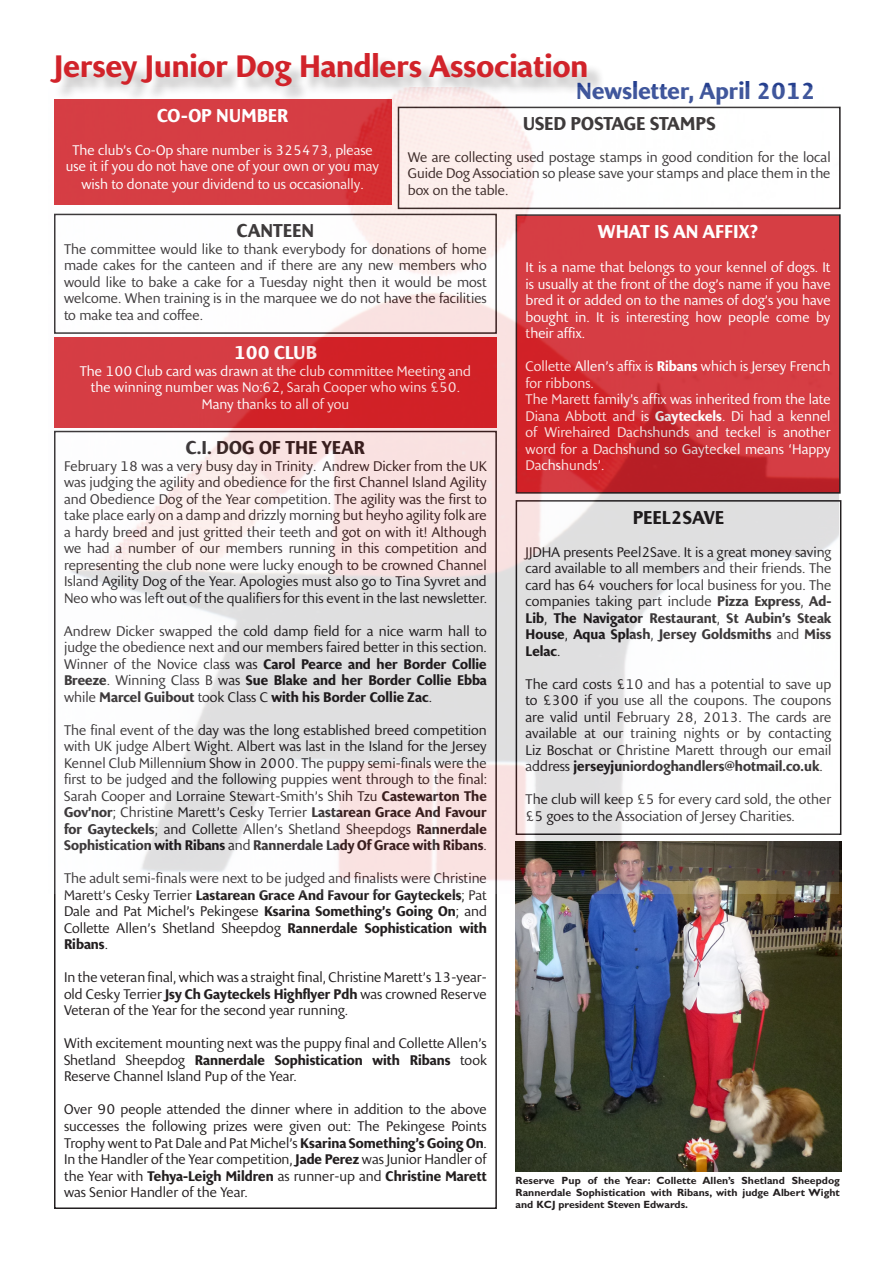
<style>
.page{position:relative;width:893px;height:1263px;background:#fff}
.page>*{position:absolute;margin:0;border:0;box-sizing:border-box;transform-origin:0 0}
.t1{font:700 30px "Presence";color:#d1232a}
.t2{font:700 22.5px "Presence";color:#253f8e}
.t3{font:700 18px "Presence";color:#231f20}
.t4{font:700 18px "Presence";color:#fff}
.t5{font:13.5px/16.5px "Presence";color:#231f20;text-align:justify}
.t6{font:13.5px/16.5px "Presence";color:#fff;text-align:justify}
.t7{font:700 10.5px/12px "Gill Sans";color:#231f20;text-align:justify}
.s1{font-weight:700}
</style>
<div class="page">
<div style="left:53px;top:55px;width:552px;height:50px;background:#231f20;opacity:.3"></div>
<img style="left:516px;top:841px;width:325px;height:330px">
<img style="left:53px;top:87px;width:786px;height:806px">
<p class="t1" style="left:54px;top:48px;width:536px">Jersey Junior Dog Handlers Association</p>
<p class="t2" style="left:576px;top:77px;width:241px">Newsletter, April 2012</p>
<p class="t4" style="left:157px;top:104px;width:133px">CO-OP NUMBER</p>
<p class="t6" style="left:66px;top:142px;width:315px;text-align:center">The club’s Co-Op share number is 325473, please use it if you do not have one of your own or you may</p>
<p class="t6" style="left:81px;top:176px;width:284px">wish to donate your dividend to us occasionally.</p>
<p class="t3" style="left:523px;top:113px;width:194px">USED POSTAGE STAMPS</p>
<p class="t5" style="left:408px;top:149px;width:424px">We are collecting used postage stamps in good condition for the local Guide Dog Association so please save your stamps and place them in the box on the table.</p>
<p class="t3" style="left:237px;top:220px;width:79px">CANTEEN</p>
<p class="t5" style="left:64px;top:241px;width:424px">The committee would like to thank everybody for donations of home made cakes for the canteen and if there are any new members who would like to bake a cake for a Tuesday night then it would be most welcome. When training is in the marquee we do not have the facilities to make tea and coffee.</p>
<p class="t4" style="left:234px;top:342px;width:84px">100 CLUB</p>
<p class="t6" style="left:80px;top:363px;width:393px">The 100 Club card was drawn at the club committee Meeting and</p>
<p class="t6" style="left:91px;top:379px;width:371px">the winning number was No:62, Sarah Cooper who wins £50.</p>
<p class="t6" style="left:202px;top:396px;width:149px">Many thanks to all of you</p>
<p class="t3" style="left:186px;top:437px;width:181px">C.I. DOG OF THE YEAR</p>
<p class="t5" style="left:64px;top:458px;width:424px">February 18 was a very busy day in Trinity. Andrew Dicker from the UK was judging the agility and obedience for the first Channel Island Agility and Obedience Dog of the Year competition. The agility was the first to take place early on a damp and drizzly morning but heyho agility folk are a hardy breed and just gritted their teeth and got on with it! Although we had a number of our members running in this competition and representing the club none were lucky enough to be crowned Channel Island Agility Dog of the Year. Apologies must also go to Tina Syvret and Neo who was left out of the qualifiers for this event in the last newsletter.</p>
<p class="t5" style="left:64px;top:623px;width:424px">Andrew Dicker swapped the cold damp field for a nice warm hall to judge the obedience next and our members faired better in this section.<br>Winner of the Novice class was <span class="s1">Carol Pearce and her Border Collie Breeze</span>. Winning Class B was <span class="s1">Sue Blake and her Border Collie Ebba </span>while <span class="s1">Marcel Guibout</span> took Class C <span class="s1">with his Border Collie Zac</span>.</p>
<p class="t5" style="left:64px;top:722px;width:424px">The final event of the day was the long established breed competition with UK judge Albert Wight. Albert was last in the Island for the Jersey Kennel Club Millennium Show in 2000. The puppy semi-finals were the first to be judged and the following puppies went through to the final:<br>Sarah Cooper and Lorraine Stewart-Smith’s Shih Tzu <span class="s1">Castewarton The Gov’nor</span>; Christine Marett’s Cesky Terrier <span class="s1">Lastarean Grace And Favour for Gayteckels</span>; and Collette Allen’s Shetland Sheepdogs <span class="s1">Rannerdale Sophistication with Ribans</span> and <span class="s1">Rannerdale Lady Of Grace with Ribans</span>.</p>
<p class="t5" style="left:64px;top:871px;width:424px">The adult semi-finals were next to be judged and finalists were Christine Marett’s Cesky Terrier <span class="s1">Lastarean Grace And Favour for Gayteckels</span>; Pat Dale and Pat Michel’s Pekingese <span class="s1">Ksarina Something’s Going On</span>; and Collette Allen’s Shetland Sheepdog <span class="s1">Rannerdale Sophistication with Ribans</span>.</p>
<p class="t5" style="left:64px;top:970px;width:424px">In the veteran final, which was a straight final, Christine Marett’s 13-year&shy;old Cesky Terrier <span class="s1">Jsy Ch Gayteckels Highflyer Pdh</span> was crowned Reserve Veteran of the Year for the second year running.</p>
<p class="t5" style="left:64px;top:1036px;width:424px">With excitement mounting next was the puppy final and Collette Allen’s Shetland Sheepdog <span class="s1">Rannerdale Sophistication with Ribans</span> took Reserve Channel Island Pup of the Year.</p>
<p class="t5" style="left:64px;top:1102px;width:424px">Over 90 people attended the dinner where in addition to the above successes the following prizes were given out: The Pekingese Points Trophy went to Pat Dale and Pat Michel’s <span class="s1">Ksarina Something’s Going On</span>.<br>In the Handler of the Year competition, <span class="s1">Jade Perez</span> was Junior Handler of the Year with <span class="s1">Tehya-Leigh Mildren</span> as runner-up and <span class="s1">Christine Marett </span>was Senior Handler of the Year.</p>
<p class="t4" style="left:598px;top:221px;width:162px">WHAT IS AN AFFIX?</p>
<p class="t6" style="left:526px;top:260px;width:306px">It is a name that belongs to your kennel of dogs. It is usually at the front of the dog’s name if you have bred it or added on to the names of dog’s you have bought in. It is interesting how people come by their affix.</p>
<p class="t6" style="left:526px;top:359px;width:306px">Collette Allen’s affix is <span class="s1">Ribans</span> which is Jersey French for ribbons.</p>
<p class="t6" style="left:526px;top:392px;width:307px">The Marett family’s affix was inherited from the late Diana Abbott and is <span class="s1">Gayteckels</span>. Di had a kennel of Wirehaired Dachshunds and teckel is another word for a Dachshund so Gayteckel means ‘Happy Dachshunds’.</p>
<p class="t3" style="left:633px;top:506px;width:93px">PEEL2SAVE</p>
<p class="t5" style="left:526px;top:544px;width:307px">JJDHA presents Peel2Save. It is a great money saving card available to all members and their friends. The card has 64 vouchers for local business for you. The companies taking part include <span class="s1">Pizza Express</span>, <span class="s1">Ad-Lib</span>, <span class="s1">The Navigator Restaurant</span>, <span class="s1">St Aubin’s Steak House</span>, <span class="s1">Aqua Splash</span>, <span class="s1">Jersey Goldsmiths</span> and <span class="s1">Miss Lelac</span>.</p>
<p class="t5" style="left:526px;top:676px;width:307px">The card costs £10 and has a potential to save up to £300 if you use all the coupons. The coupons are valid until February 28, 2013. The cards are available at our training nights or by contacting Liz Boschat or Christine Marett through our email address <span class="s1">jerseyjuniordoghandlers@hotmail.co.uk</span>.</p>
<p class="t5" style="left:526px;top:791px;width:307px">The club will keep £5 for every card sold, the other £5 goes to the Association of Jersey Charities.</p>
<p class="t7" style="left:516px;top:1174px;width:326px">Reserve Pup of the Year: Collette Allen’s Shetland Sheepdog Rannerdale Sophistication with Ribans, with judge Albert Wight and KCJ president Steven Edwards.</p>
</div>
